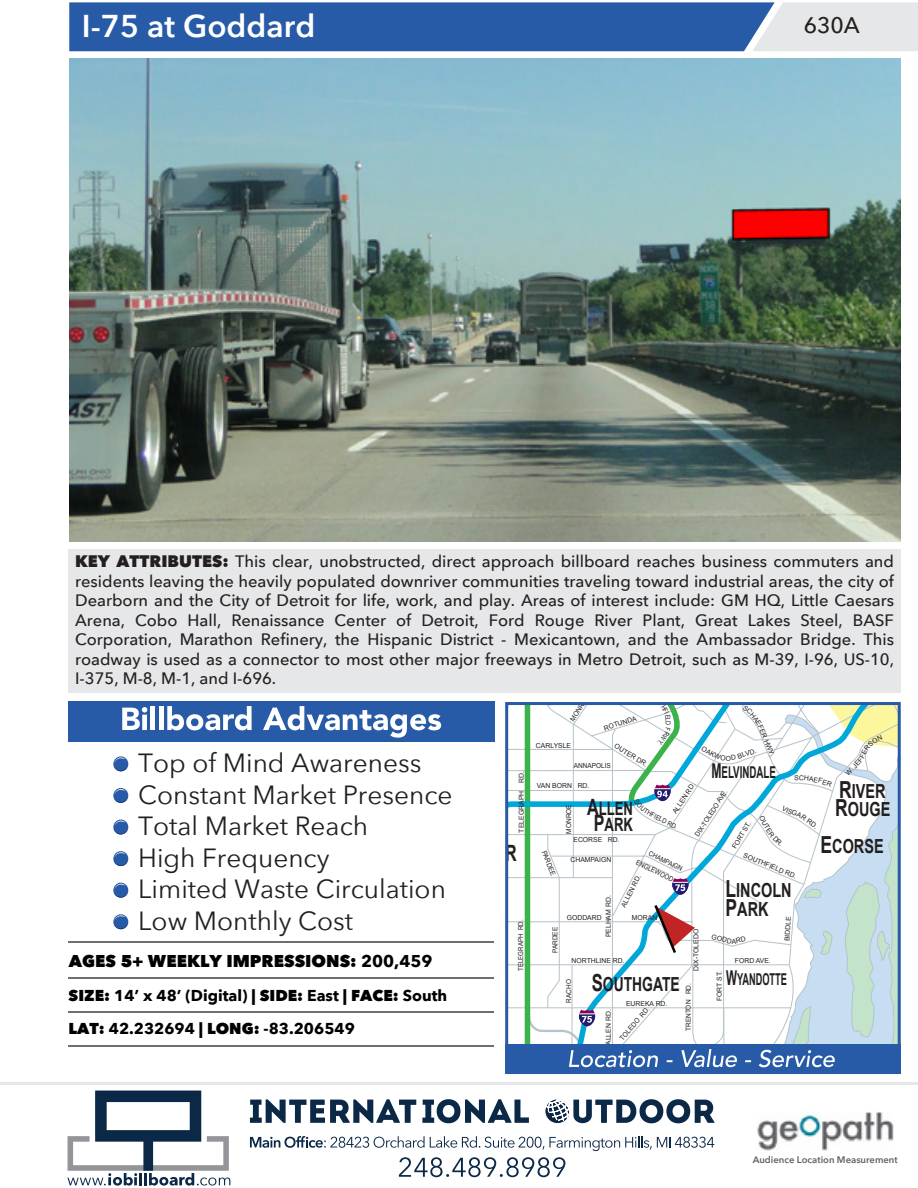
<style>
.page{position:relative;width:918px;height:1188px;background:#fff}
.page>*{position:absolute;margin:0;border:0;box-sizing:border-box;transform-origin:0 0}
.t1{font:600 31.5px "Avenir Next LT Pro";color:#fff}
.t2{font:26.25px/31.5px "Avenir Next LT Pro";color:#231f20}
.t3{font:500 22.5px "Avenir Next LT Pro";color:#231f20}
.t4{font:700 19.35px/18.5px "Arial";color:#231f20;scale:.75 1}
.t5{font:700 19.35px "Arial";color:#231f20;scale:.72 1}
.t6{font:700 18.45px/16.4px "Arial";color:#231f20;text-align:center;scale:.72 1}
.t7{font:800 17.1px "Avenir Next LT Pro";color:#000}
.t8{font:500 16.5px/19.5px "Avenir Next LT Pro";color:#231f20;text-align:justify}
.t9{font:700 16.35px "Arial";color:#231f20;scale:.6 1}
.t10{font:700 16.35px "Arial";color:#231f20;scale:.57 1}
.t11{font:700 15.75px/33.3px "Avenir Next LT Pro";color:#000}
.t12{font:600 9.45px "Avenir Next LT Pro";color:#616266}
.t13{font:6.9px "Arial";color:#231f20}
.t14{font:6.9px "Arial";color:#231f20;scale:.95 1}
.t15{font:6.9px "Arial";color:#231f20;scale:.9 1}
.t16{font:6.9px "Arial";color:#231f20;scale:.93 1}
.t17{font:6.9px "Arial";color:#231f20;scale:.94 1}
.t18{font:6.75px "Arial";color:#231f20}
.t19{font:6.75px "Arial";color:#231f20;scale:.96 1}
.t20{font:6.75px "Arial";color:#231f20;scale:.91 1}
.t21{font:6.75px "Arial";color:#231f20;scale:.94 1}
.t22{font:6.75px "Arial";color:#231f20;scale:.81 1}
.s1{font-weight:800;font-size:16.65px}
.s2{font-weight:700}
.s3{font-weight:800}
.s4{font-size:20.4px}
.s5{font-size:22.5px}
.s6{font-size:23.55px}
</style>
<div class="page">
<svg style="left:69px;top:2px;width:849px;height:49px;background:#4d76b3"></svg>
<img style="left:70px;top:58px;width:831px;height:483px">
<hr style="left:0;top:1083px;width:918px;height:2px;background:#e6e7e8">
<div style="left:505px;top:1045px;width:396px;height:29px;background:#285ba7"></div>
<hr style="left:68px;top:942px;width:425px;height:1px;background:#6d6e71">
<hr style="left:68px;top:977px;width:425px;height:2px;background:#6d6e71">
<hr style="left:68px;top:1011px;width:425px;height:2px;background:#6d6e71">
<hr style="left:68px;top:1045px;width:425px;height:2px;background:#6d6e71">
<svg style="left:68px;top:1091px;width:162px;height:95px"></svg>
<svg style="left:250px;top:1136px;width:464px;height:15px"></svg>
<svg style="left:250px;top:1099px;width:166px;height:24px"></svg>
<svg style="left:422px;top:1099px;width:107px;height:25px"></svg>
<svg style="left:545px;top:1099px;width:170px;height:25px"></svg>
<svg style="left:399px;top:1157px;width:166px;height:20px"></svg>
<img style="left:757px;top:1112px;width:136px;height:39px">
<div style="left:68px;top:549px;width:833px;height:144px;background:#e6e7e8"></div>
<div style="left:68px;top:701px;width:427px;height:41px;background:#285ba7"></div>
<svg style="left:122px;top:707px;width:25px;height:23px"></svg>
<div style="left:150px;top:706px;width:5px;height:24px;background:#fff"></div>
<hr style="left:159px;top:706px;width:4px;height:24px;background:#fff">
<svg style="left:167px;top:706px;width:85px;height:24px"></svg>
<svg style="left:263px;top:706px;width:178px;height:32px"></svg>
<svg style="left:113px;top:757px;width:15px;height:14px"></svg>
<svg style="left:113px;top:789px;width:15px;height:14px"></svg>
<svg style="left:113px;top:821px;width:15px;height:13px"></svg>
<svg style="left:113px;top:852px;width:15px;height:14px"></svg>
<svg style="left:113px;top:884px;width:15px;height:14px"></svg>
<svg style="left:113px;top:915px;width:15px;height:14px"></svg>
<svg style="left:507px;top:704px;width:391px;height:363px"></svg>
<h1 class="t1" style="left:82px;top:7px;width:235px">I-75 at Goddard</h1>
<h3 class="t3" style="left:804px;top:12px;width:58px">630A</h3>
<p class="t8" style="left:75px;top:552px;width:820px"><span class="s1">KEY ATTRIBUTES:</span> This clear, unobstructed, direct approach billboard reaches business commuters and residents leaving the heavily populated downriver communities traveling toward industrial areas, the city of Dearborn and the City of Detroit for life, work, and play. Areas of interest include: GM HQ, Little Caesars Arena, Cobo Hall, Renaissance Center of Detroit, Ford Rouge River Plant, Great Lakes Steel, BASF Corporation, Marathon Refinery, the Hispanic District - Mexicantown, and the Ambassador Bridge. This roadway is used as a connector to most other major freeways in Metro Detroit, such as M-39, I-96, US-10, I-375, M-8, M-1, and I-696.</p>
<h2 class="t2" style="left:138px;top:747px;width:316px">Top of Mind Awareness<br>Constant Market Presence<br>Total Market Reach<br>High Frequency<br>Limited Waste Circulation<br>Low Monthly Cost</h2>
<p class="t7" style="left:69px;top:950px;width:365px">AGES 5+ WEEKLY IMPRESSIONS: <span class="s2">200,459</span></p>
<p class="t11" style="left:69px;top:979px;width:380px"><span class="s3">SIZE:</span> 14’ x 48’ (Digital) <span class="s3">| SIDE:</span> East <span class="s3">| FACE:</span> South<br><span class="s3">LAT:</span> 42.232694 <span class="s3">| LONG:</span> -83.206549</p>
<p class="t18" style="left:517px;top:833px;width:63px;rotate:-90deg">TELEGRAPH RD.</p>
<p class="t20" style="left:516px;top:971px;width:58px;rotate:-90deg">TELEGRAPH RD.</p>
<p class="t14" style="left:568px;top:718px;width:32px;rotate:-56deg">MONROE</p>
<p class="t13" style="left:603px;top:724px;width:35px;rotate:-18deg">ROTUNDA</p>
<p class="t22" style="left:673px;top:721px;width:6px;rotate:90deg">D</p>
<p class="t13" style="left:764px;top:724px;width:22px;rotate:67deg">FER H</p>
<p class="t9" style="left:711px;top:761px;width:109px"><span class="s4">M</span>ELVINDALE</p>
<p class="t13" style="left:536px;top:741px;width:37px">CARLYSLE</p>
<p class="t13" style="left:617px;top:742px;width:39px;rotate:31deg">OUTER DR.</p>
<p class="t17" style="left:574px;top:761px;width:41px">ANNAPOLIS</p>
<p class="t13" style="left:537px;top:782px;width:54px">VAN BORN RD.</p>
<p class="t13" style="left:671px;top:811px;width:37px;rotate:-57deg">ALLEN RD.</p>
<p class="t16" style="left:693px;top:833px;width:60px;rotate:-57deg">DIX-TOLEDO AVE.</p>
<p class="t6" style="left:587px;top:801px;width:65px"><span class="s5">A</span>LLEN<br><span class="s5">P</span>ARK</p>
<p class="t19" style="left:564px;top:834px;width:32px;rotate:-90deg">MONROE</p>
<p class="t13" style="left:730px;top:846px;width:32px;rotate:-59deg">FORT ST.</p>
<p class="t13" style="left:746px;top:850px;width:58px;rotate:23deg">SOUTHFIELD RD.</p>
<p class="t13" style="left:573px;top:835px;width:48px">ECORSE RD.</p>
<p class="t14" style="left:548px;top:849px;width:29px;rotate:68deg">PARDEE</p>
<p class="t13" style="left:570px;top:855px;width:42px">CHAMPAIGN</p>
<p class="t15" style="left:651px;top:849px;width:42px;rotate:26deg">CHAMPAIGN</p>
<p class="t15" style="left:639px;top:858px;width:47px;rotate:26deg">ENGLEWOOD</p>
<p class="t13" style="left:619px;top:905px;width:37px;rotate:-63deg">ALLEN RD.</p>
<p class="t4" style="left:726px;top:882px;width:90px"><span class="s6">L</span>INCOLN<br><span class="s6">P</span>ARK</p>
<p class="t18" style="left:604px;top:937px;width:43px;rotate:-90deg">PELHAM RD.</p>
<p class="t13" style="left:632px;top:913px;width:27px">MORAN</p>
<p class="t13" style="left:567px;top:913px;width:36px">GODDARD</p>
<p class="t18" style="left:783px;top:941px;width:26px;rotate:-86deg">BIDDLE</p>
<p class="t19" style="left:551px;top:953px;width:29px;rotate:-90deg">PARDEE</p>
<p class="t18" style="left:692px;top:971px;width:43px;rotate:-90deg">DIX-TOLEDO</p>
<p class="t13" style="left:735px;top:956px;width:37px">FORD AVE.</p>
<p class="t13" style="left:572px;top:956px;width:54px">NORTHLINE RD.</p>
<p class="t5" style="left:592px;top:972px;width:124px"><span class="s6">S</span>OUTHGATE</p>
<p class="t10" style="left:726px;top:968px;width:109px"><span class="s4">W</span>YANDOTTE</p>
<p class="t18" style="left:715px;top:1001px;width:32px;rotate:-90deg">FORT ST.</p>
<p class="t21" style="left:564px;top:1003px;width:26px;rotate:-90deg">RACHO</p>
<p class="t19" style="left:684px;top:1031px;width:52px;rotate:-90deg">TRENTON RD.</p>
<p class="t13" style="left:626px;top:999px;width:43px">EUREKA RD.</p>
<p class="t14" style="left:618px;top:1036px;width:45px;rotate:-49deg">TOLEDO RD.</p>
<p class="t18" style="left:604px;top:1045px;width:37px;rotate:-90deg">ALLEN RD.</p>
<p class="t4" style="left:835px;top:783px;width:75px;line-height:17.9px"><span class="s6">R</span>IVER<br><span class="s6">R</span>OUGE</p>
<p class="t4" style="left:821px;top:838px;width:86px"><span class="s6">E</span>CORSE</p>
<p class="t12" style="left:753px;top:1153px;width:147px">Audience Location Measurement</p>
</div>
